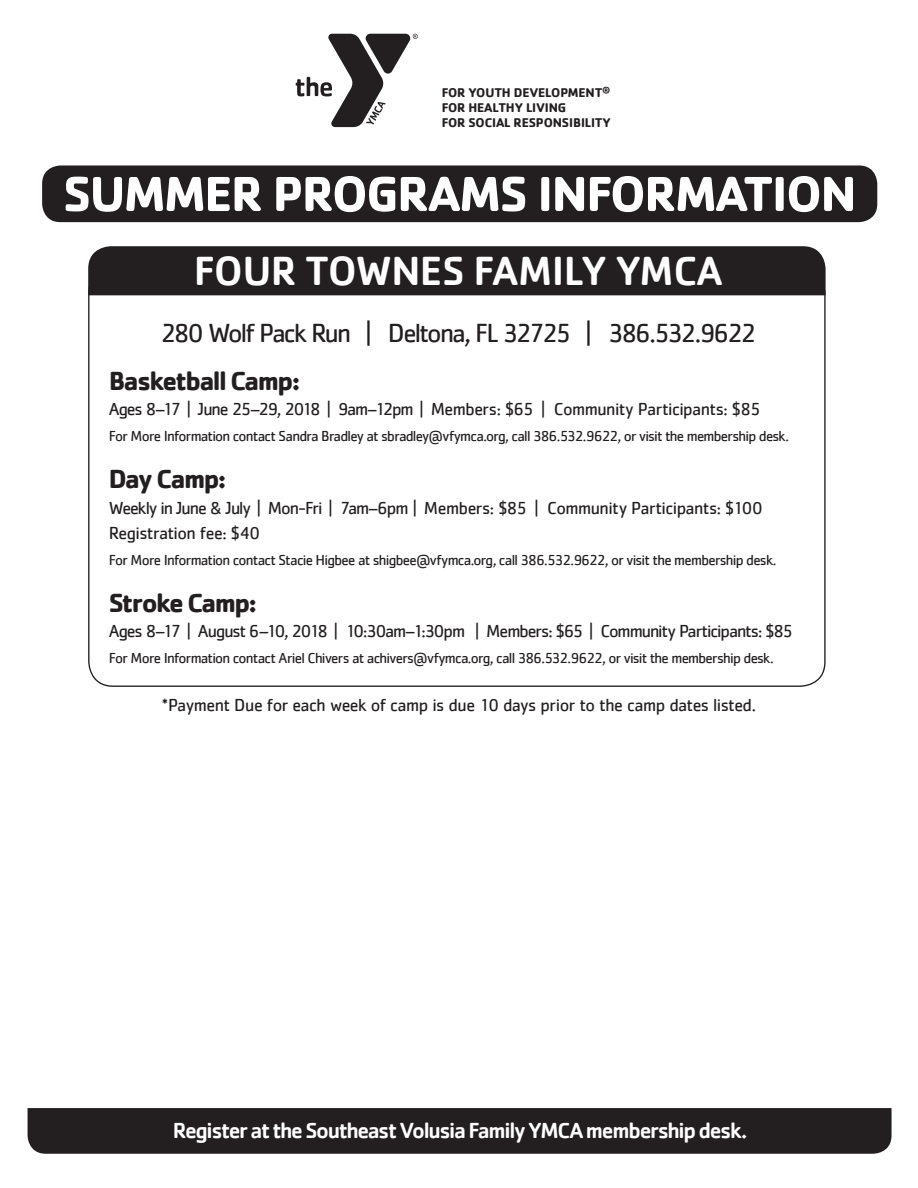
<style>
.page{position:relative;width:918px;height:1188px;background:#fff}
.page>*{position:absolute;margin:0;border:0;box-sizing:border-box;transform-origin:0 0}
.Subhed-Cachet_med{font:700 51px "Cachet";letter-spacing:-.03em;color:#fff}
.Subhed-Cachet_med-2{font:500 42px "Cachet";letter-spacing:-.01em;color:#fff}
.Paragraph_Style_1{font:27px "Cachet";letter-spacing:-.07em;color:#231f20}
.Paragraph_Style_1-2{font:700 27px "Cachet";letter-spacing:-.055em;color:#231f20}
.Paragraph_Style_1-3{font:500 22.5px "Cachet";letter-spacing:-.06em;color:#fff}
.Paragraph_Style_1-4{font:18px/25.5px "Cachet";letter-spacing:-.035em;color:#231f20}
.Paragraph_Style_1-5{font:18px "Cachet";letter-spacing:-.055em;color:#231f20}
.Body-Verdana{font:18px "Cachet";letter-spacing:-.03em;color:#231f20}
.Paragraph_Style_1-6{font:15px "Cachet";letter-spacing:-.05em;color:#231f20}
.Verdana_body{font:700 13.05px "Cachet";letter-spacing:-.01em;color:#231f20}
</style>
<div class="page">
<div style="left:42px;top:165px;width:835px;height:57px;background:#231f20;border-radius:18px"></div>
<div style="left:28px;top:1108px;width:864px;height:46px;background:#231f20"></div>
<svg style="left:296px;top:34px;width:122px;height:93px"></svg>
<div style="left:88px;top:246px;width:738px;height:49px;background:#231f20"></div>
<p class="Verdana_body" style="left:442px;top:84px;width:170px">FOR YOUTH DEVELOPMENT<sup>®</sup></p>
<p class="Verdana_body" style="left:442px;top:99px;width:126px">FOR HEALTHY LIVING</p>
<p class="Verdana_body" style="left:442px;top:114px;width:171px">FOR SOCIAL RESPONSIBILITY</p>
<p class="Subhed-Cachet_med" style="left:63px;top:161px;width:795px">SUMMER PROGRAMS INFORMATION</p>
<p class="Subhed-Cachet_med-2" style="left:194px;top:246px;width:531px">FOUR TOWNES FAMILY YMCA</p>
<p class="Paragraph_Style_1" style="left:160px;top:318px;width:598px">280 Wolf Pack Run | Deltona, FL 32725 | 386.532.9622</p>
<p class="Paragraph_Style_1-2" style="left:109px;top:363px;width:193px">Basketball Camp:</p>
<p class="Paragraph_Style_1-4" style="left:109px;top:396px;width:653px">Ages 8–17 | June 25–29, 2018 | 9am–12pm | Members: $65 | Community Participants: $85</p>
<p class="Paragraph_Style_1-6" style="left:109px;top:427px;width:682px">For More Information contact Sandra Bradley at sbradley@vfymca.org, call 386.532.9622, or visit the membership desk.</p>
<p class="Paragraph_Style_1-2" style="left:109px;top:461px;width:119px">Day Camp:</p>
<p class="Paragraph_Style_1-4" style="left:109px;top:494px;width:655px">Weekly in June &amp; July | Mon-Fri | 7am–6pm | Members: $85 | Community Participants: $100<br>Registration fee: $40</p>
<p class="Paragraph_Style_1-6" style="left:109px;top:551px;width:669px">For More Information contact Stacie Higbee at shigbee@vfymca.org, call 386.532.9622, or visit the membership desk.</p>
<p class="Paragraph_Style_1-2" style="left:109px;top:585px;width:150px">Stroke Camp:</p>
<p class="Paragraph_Style_1-5" style="left:109px;top:621px;width:686px">Ages 8–17 | August 6–10, 2018 | 10:30am–1:30pm | Members: $65 | Community Participants: $85</p>
<p class="Paragraph_Style_1-6" style="left:109px;top:649px;width:666px">For More Information contact Ariel Chivers at achivers@vfymca.org, call 386.532.9622, or visit the membership desk.</p>
<p class="Body-Verdana" style="left:162px;top:694px;width:596px">*Payment Due for each week of camp is due 10 days prior to the camp dates listed.</p>
<p class="Paragraph_Style_1-3" style="left:173px;top:1117px;width:576px">Register at the Southeast Volusia Family YMCA membership desk.</p>
</div>
